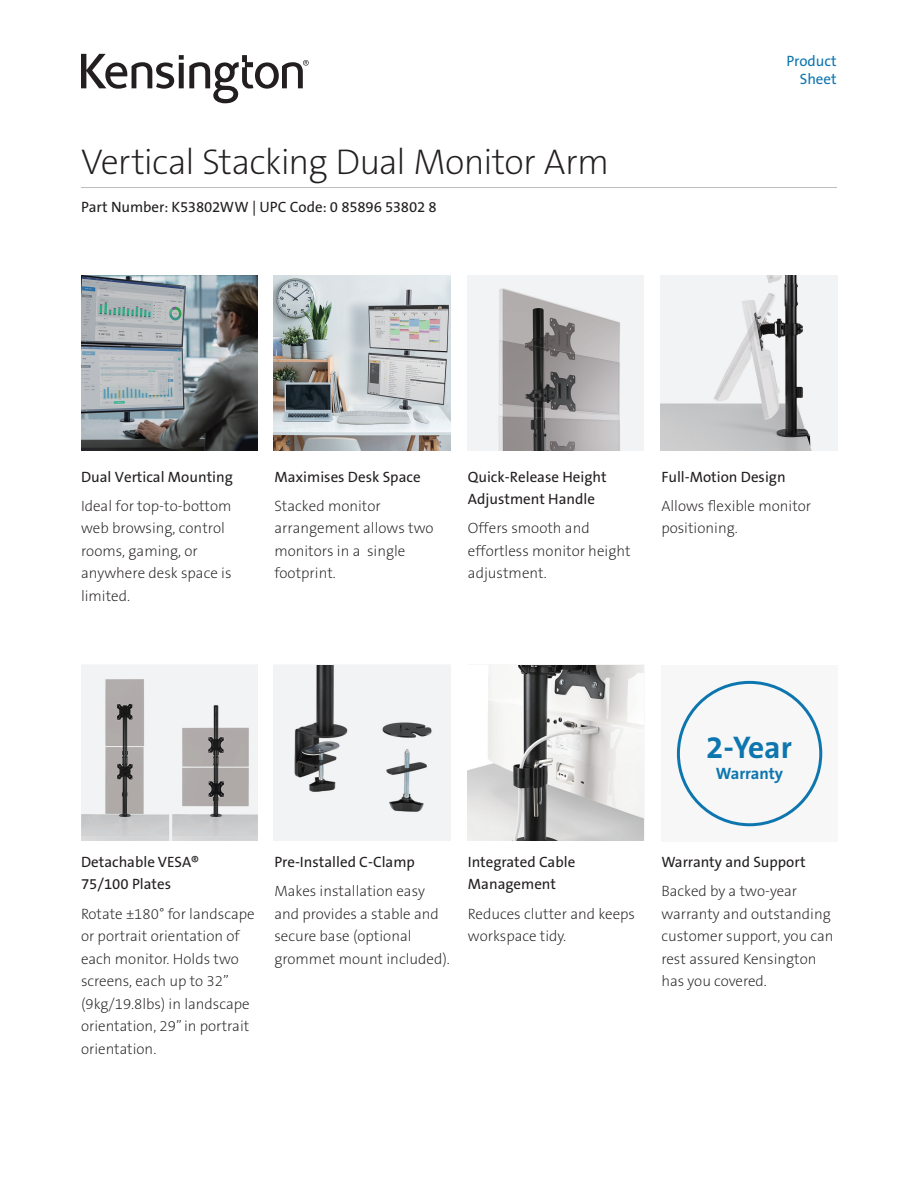
<style>
.page{position:relative;width:918px;height:1188px;background:#fff}
.page>*{position:absolute;margin:0;border:0;box-sizing:border-box;transform-origin:0 0}
.t1{font:36px "The Sans KENSINGTON2 XL";letter-spacing:-.025em;color:#231f20}
.t2{font:31.5px "The Sans KENSINGTON7 Bd";color:#0e76ae}
.t3{font:16.5px "The Sans KENSINGTON7 Bd";color:#0e76ae}
.t4{font:15px/22.5px "The Sans KENSINGTON2 XL";color:#231f20}
.t5{font:15px/22.5px "The Sans KENSINGTON5 Rg";color:#231f20}
.Filetype_Header_Blue{font:15px "The Sans KENSINGTON5 Rg";color:#0e76ae}
</style>
<div class="page">
<svg style="left:81px;top:54px;width:228px;height:49px"></svg>
<img style="left:81px;top:275px;width:176px;height:176px">
<img style="left:274px;top:275px;width:176px;height:176px">
<img style="left:467px;top:275px;width:177px;height:176px">
<img style="left:661px;top:275px;width:176px;height:176px">
<img style="left:81px;top:665px;width:176px;height:176px">
<img style="left:274px;top:665px;width:176px;height:176px">
<img style="left:467px;top:665px;width:177px;height:176px">
<div style="left:661px;top:665px;width:177px;height:176px;background:#f7f7f8"></div>
<div style="left:677px;top:681px;width:145px;height:145px;border:3px solid #0e76ae;border-radius:50%"></div>
<hr style="left:81px;top:187px;width:756px;height:1px;background:#bcbdc0">
<h1 class="t1" style="left:81px;top:142px;width:530px">Vertical Stacking Dual Monitor Arm</h1>
<p class="t5" style="left:81px;top:196px;width:357px">Part Number: K53802WW | UPC Code: 0 85896 53802 8</p>
<p class="Filetype_Header_Blue" style="left:786px;top:53px;width:52px">Product</p>
<p class="Filetype_Header_Blue" style="left:800px;top:71px;width:38px">Sheet</p>
<p class="t5" style="left:81px;top:466px;width:153px">Dual Vertical Mounting</p>
<p class="t4" style="left:81px;top:495px;width:152px">Ideal for top-to-bottom web browsing, control rooms, gaming, or anywhere desk space is limited.</p>
<p class="t5" style="left:274px;top:466px;width:148px">Maximises Desk Space</p>
<p class="t4" style="left:274px;top:495px;width:161px">Stacked monitor arrangement allows two monitors in a single footprint.</p>
<p class="t5" style="left:468px;top:466px;width:140px">Quick-Release Height<br>Adjustment Handle</p>
<p class="t4" style="left:468px;top:518px;width:164px">Offers smooth and effortless monitor height adjustment.</p>
<p class="t5" style="left:661px;top:466px;width:126px">Full-Motion Design</p>
<p class="t4" style="left:661px;top:495px;width:151px">Allows flexible monitor positioning.</p>
<h2 class="t2" style="left:706px;top:731px;width:87px">2-Year</h2>
<p class="t3" style="left:716px;top:764px;width:69px">Warranty</p>
<p class="t5" style="left:81px;top:851px;width:120px">Detachable VESA®<br>75/100 Plates</p>
<p class="t4" style="left:81px;top:903px;width:175px">Rotate ±180° for landscape or portrait orientation of each monitor. Holds two screens, each up to 32” (9kg/19.8lbs) in landscape orientation, 29” in portrait orientation.</p>
<p class="t5" style="left:274px;top:851px;width:142px">Pre-Installed C-Clamp</p>
<p class="t4" style="left:274px;top:880px;width:177px">Makes installation easy and provides a stable and secure base (optional grommet mount included).</p>
<p class="t5" style="left:468px;top:851px;width:109px">Integrated Cable<br>Management</p>
<p class="t4" style="left:468px;top:903px;width:169px">Reduces clutter and keeps workspace tidy.</p>
<p class="t5" style="left:661px;top:851px;width:146px">Warranty and Support</p>
<p class="t4" style="left:661px;top:880px;width:174px">Backed by a two-year warranty and outstanding customer support, you can rest assured Kensington has you covered.</p>
</div>
